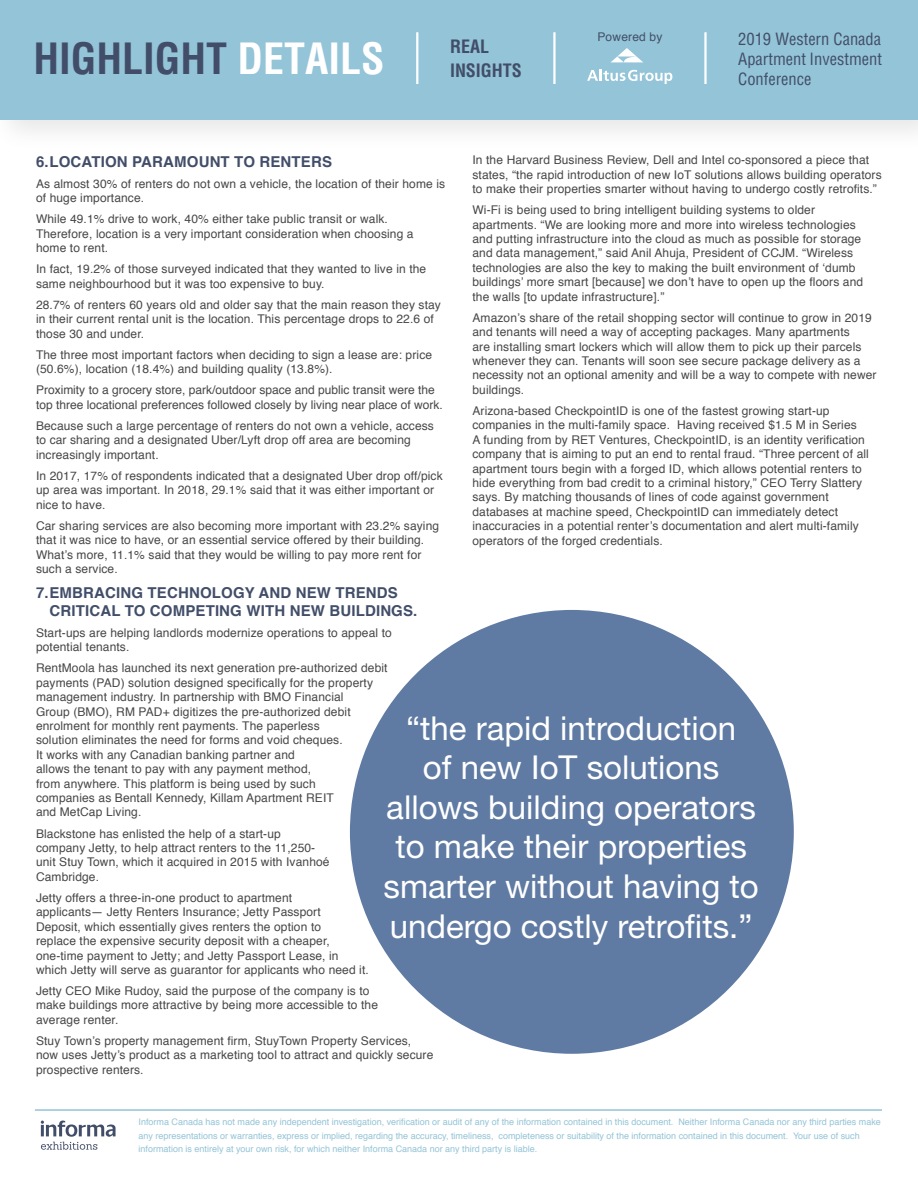
<style>
.page{position:relative;width:918px;height:1188px;background:#fff}
.page>*{position:absolute;margin:0;border:0;box-sizing:border-box;transform-origin:0 0}
.t1{font:700 condensed 42px "Helvetica";color:#424e69}
.t2{font:33px/39.6px "Helvetica Neue LT Std";color:#fff;text-align:center}
.t3{font:700 condensed 18px/24px "Helvetica";letter-spacing:-.005em;color:#424e69}
.t4{font:condensed 16.5px/19.8px "Helvetica";color:#424e69;text-align:justify}
.t5{font:700 15px/18px "Helvetica";letter-spacing:.01em;color:#424e69}
.t6{font:12px/14.4px "Helvetica";letter-spacing:.01em;color:#474749}
.t7{font:12px "Helvetica";letter-spacing:.015em;color:#424e69}
.t8{font:9px/13.5px "Helvetica";color:#94c4d7}
.s1{color:#fff}
</style>
<div class="page">
<div style="left:0;top:0;width:918px;height:153px;background:#f8f8f8"></div>
<div style="left:0;top:0;width:918px;height:119px;background:#94c4d7"></div>
<hr style="left:416px;top:32px;width:2px;height:52px;background:#fff">
<hr style="left:553px;top:32px;width:3px;height:52px;background:#fff">
<svg style="left:587px;top:69px;width:85px;height:15px"></svg>
<svg style="left:611px;top:48px;width:32px;height:14px"></svg>
<hr style="left:704px;top:32px;width:3px;height:52px;background:#fff">
<hr style="left:35px;top:1109px;width:847px;height:2px;background:#94c4d7">
<svg style="left:41px;top:1121px;width:75px;height:29px"></svg>
<div style="left:350px;top:610px;width:444px;height:444px;background:#607ba3;border-radius:50%"></div>
<h1 class="t1" style="left:33px;top:34px;width:353px">HIGHLIGHT <span class="s1">DETAILS</span></h1>
<h3 class="t3" style="left:450px;top:34px;width:73px">REAL<br>INSIGHTS</h3>
<h3 class="t4" style="left:738px;top:29px;width:145px">2019 Western Canada Apartment Investment Conference</h3>
<p class="t7" style="left:597px;top:28px;width:66px">Powered by</p>
<p class="t5" style="left:36px;top:153px;width:298px">6.LOCATION PARAMOUNT TO RENTERS</p>
<p class="t6" style="left:36px;top:177px;width:411px">As almost 30% of renters do not own a vehicle, the location of their home is of huge importance.</p>
<p class="t6" style="left:36px;top:212px;width:379px">While 49.1% drive to work, 40% either take public transit or walk.<br>Therefore, location is a very important consideration when choosing a home to rent.</p>
<p class="t6" style="left:36px;top:262px;width:392px">In fact, 19.2% of those surveyed indicated that they wanted to live in the same neighbourhood but it was too expensive to buy.</p>
<p class="t6" style="left:36px;top:298px;width:406px">28.7% of renters 60 years old and older say that the main reason they stay in their current rental unit is the location. This percentage drops to 22.6 of those 30 and under.</p>
<p class="t6" style="left:36px;top:348px;width:398px">The three most important factors when deciding to sign a lease are: price (50.6%), location (18.4%) and building quality (13.8%).</p>
<p class="t6" style="left:36px;top:383px;width:408px">Proximity to a grocery store, park/outdoor space and public transit were the top three locational preferences followed closely by living near place of work.</p>
<p class="t6" style="left:36px;top:419px;width:399px">Because such a large percentage of renters do not own a vehicle, access to car sharing and a designated Uber/Lyft drop off area are becoming increasingly important.</p>
<p class="t6" style="left:36px;top:469px;width:408px">In 2017, 17% of respondents indicated that a designated Uber drop off/pick up area was important. In 2018, 29.1% said that it was either important or nice to have.</p>
<p class="t6" style="left:36px;top:519px;width:405px">Car sharing services are also becoming more important with 23.2% saying that it was nice to have, or an essential service offered by their building.<br>What’s more, 11.1% said that they would be willing to pay more rent for such a service.</p>
<p class="t5" style="left:50px;top:584px;width:369px;text-indent:-14px">7.EMBRACING TECHNOLOGY AND NEW TRENDS<br>CRITICAL TO COMPETING WITH NEW BUILDINGS.</p>
<p class="t6" style="left:36px;top:626px;width:357px">Start-ups are helping landlords modernize operations to appeal to potential tenants.</p>
<p class="t6" style="left:36px;top:661px;width:353px">RentMoola has launched its next generation pre-authorized debit payments (PAD) solution designed specifically for the property management industry. In partnership with BMO Financial<br>Group (BMO), RM PAD+ digitizes the pre-authorized debit enrolment for monthly rent payments. The paperless<br>solution eliminates the need for forms and void cheques.<br>It works with any Canadian banking partner and<br>allows the tenant to pay with any payment method,<br>from anywhere. This platform is being used by such<br>companies as Bentall Kennedy, Killam Apartment REIT<br>and MetCap Living.</p>
<p class="t6" style="left:36px;top:827px;width:295px">Blackstone has enlisted the help of a start-up company Jetty, to help attract renters to the 11,250- unit Stuy Town, which it acquired in 2015 with Ivanhoé Cambridge.</p>
<p class="t6" style="left:36px;top:891px;width:334px">Jetty offers a three-in-one product to apartment<br>applicants— Jetty Renters Insurance; Jetty Passport<br>Deposit, which essentially gives renters the option to<br>replace the expensive security deposit with a cheaper, one-time payment to Jetty; and Jetty Passport Lease, in which Jetty will serve as guarantor for applicants who need it.</p>
<p class="t6" style="left:36px;top:984px;width:344px">Jetty CEO Mike Rudoy, said the purpose of the company is to make buildings more attractive by being more accessible to the average renter.</p>
<p class="t6" style="left:36px;top:1034px;width:399px">Stuy Town’s property management firm, StuyTown Property Services, now uses Jetty’s product as a marketing tool to attract and quickly secure prospective renters.</p>
<p class="t6" style="left:472px;top:153px;width:411px">In the Harvard Business Review, Dell and Intel co-sponsored a piece that states, “the rapid introduction of new IoT solutions allows building operators to make their properties smarter without having to undergo costly retrofits.”</p>
<p class="t6" style="left:472px;top:203px;width:392px">Wi-Fi is being used to bring intelligent building systems to older apartments. “We are looking more and more into wireless technologies and putting infrastructure into the cloud as much as possible for storage and data management,” said Anil Ahuja, President of CCJM. “Wireless technologies are also the key to making the built environment of ‘dumb buildings’ more smart [because] we don’t have to open up the floors and the walls [to update infrastructure].”</p>
<p class="t6" style="left:472px;top:311px;width:406px">Amazon’s share of the retail shopping sector will continue to grow in 2019 and tenants will need a way of accepting packages. Many apartments<br>are installing smart lockers which will allow them to pick up their parcels whenever they can. Tenants will soon see secure package delivery as a necessity not an optional amenity and will be a way to compete with newer buildings.</p>
<p class="t6" style="left:472px;top:404px;width:398px">Arizona-based CheckpointID is one of the fastest growing start-up companies in the multi-family space. Having received $1.5 M in Series<br>A funding from by RET Ventures, CheckpointID, is an identity verification company that is aiming to put an end to rental fraud. “Three percent of all apartment tours begin with a forged ID, which allows potential renters to hide everything from bad credit to a criminal history,” CEO Terry Slattery says. By matching thousands of lines of code against government databases at machine speed, CheckpointID can immediately detect inaccuracies in a potential renter’s documentation and alert multi-family operators of the forged credentials.</p>
<h2 class="t2" style="left:384px;top:708px;width:377px">“the rapid introduction<br>of new IoT solutions allows building operators to make their properties smarter without having to undergo costly retrofits.”</h2>
<p class="t8" style="left:139px;top:1115px;width:744px">Informa Canada has not made any independent investigation, verification or audit of any of the information contained in this document. Neither Informa Canada nor any third parties make any representations or warranties, express or implied, regarding the accuracy, timeliness, completeness or suitability of the information contained in this document. Your use of such information is entirely at your own risk, for which neither Informa Canada nor any third party is liable.</p>
</div>
